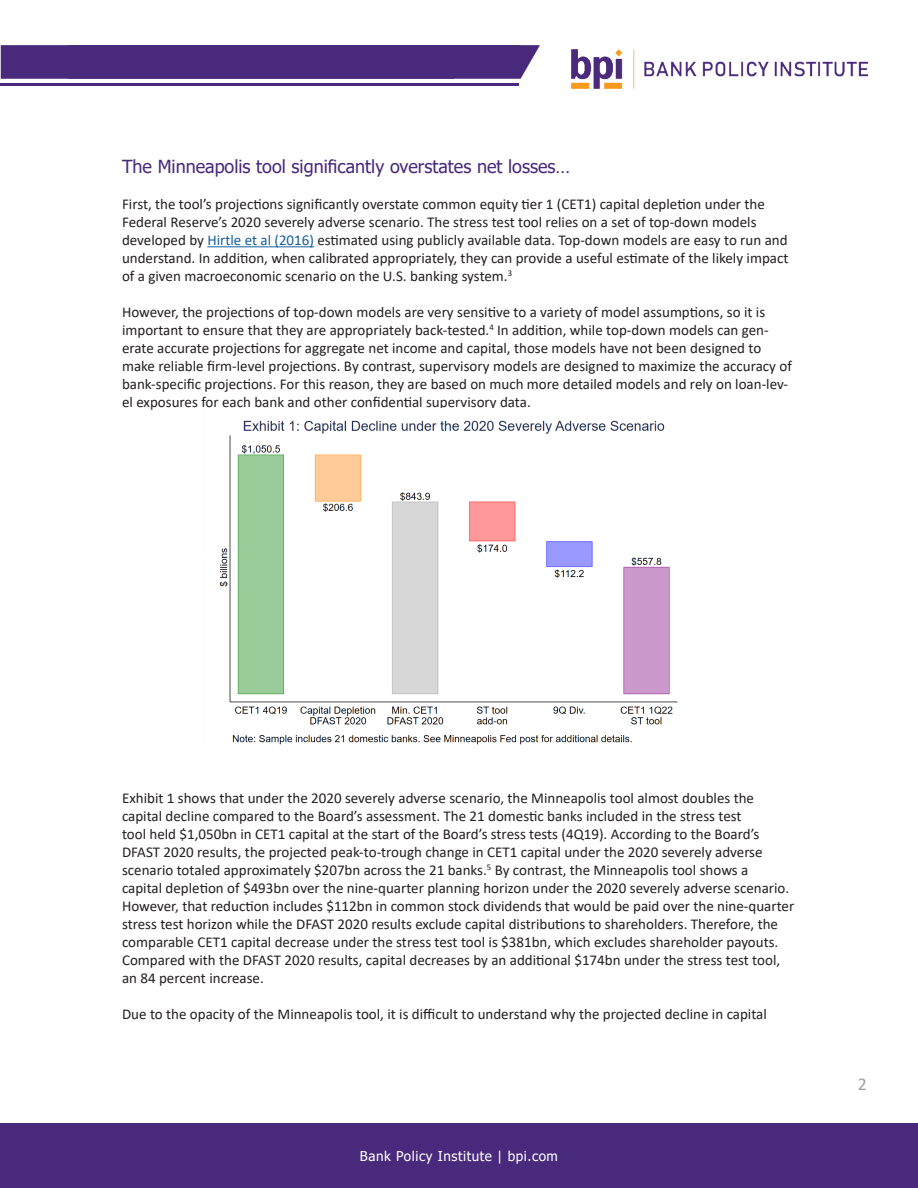
<style>
.page{position:relative;width:918px;height:1188px;background:#fff}
.page>*{position:absolute;margin:0;border:0;box-sizing:border-box;transform-origin:0 0}
.t1{font:18px "Tahoma";color:#49297b}
.t2{font:18px "Calibri";color:#9d9fa2}
.t3{font:15px/18px "Calibri";color:#231f20}
.t4{font:13.5px "Tahoma";letter-spacing:.04em;color:#fff}
.s1{color:#175d9e}
</style>
<div class="page">
<div style="left:0;top:1123px;width:918px;height:65px;background:#49297b"></div>
<hr style="left:207px;top:246px;width:107px;height:1px;background:#175d9e">
<img style="left:571px;top:49px;width:297px;height:40px">
<div style="left:1px;top:45px;width:539px;height:34px;background:#49297b"></div>
<hr style="left:0;top:84px;width:518px;height:2px;background:#49297b">
<img style="left:219px;top:420px;width:459px;height:325px">
<p class="t1" style="left:122px;top:155px;width:450px">The Minneapolis tool significantly overstates net losses…</p>
<p class="t3" style="left:122px;top:195px;width:668px">First, the tool’s projections significantly overstate common equity tier 1 (CET1) capital depletion under the Federal Reserve’s 2020 severely adverse scenario. The stress test tool relies on a set of top-down models developed by <span class="s1">Hirtle et al (2016)</span> estimated using publicly available data. Top-down models are easy to run and understand. In addition, when calibrated appropriately, they can provide a useful estimate of the likely impact of a given macroeconomic scenario on the U.S. banking system.<sup>3</sup></p>
<p class="t3" style="left:122px;top:303px;width:671px">However, the projections of top-down models are very sensitive to a variety of model assumptions, so it is important to ensure that they are appropriately back-tested.<sup>4</sup> In addition, while top-down models can gen&shy;erate accurate projections for aggregate net income and capital, those models have not been designed to make reliable firm-level projections. By contrast, supervisory models are designed to maximize the accuracy of bank-specific projections. For this reason, they are based on much more detailed models and rely on loan-lev&shy;el exposures for each bank and other confidential supervisory data.</p>
<p class="t3" style="left:122px;top:789px;width:674px">Exhibit 1 shows that under the 2020 severely adverse scenario, the Minneapolis tool almost doubles the capital decline compared to the Board’s assessment. The 21 domestic banks included in the stress test<br>tool held $1,050bn in CET1 capital at the start of the Board’s stress tests (4Q19). According to the Board’s DFAST 2020 results, the projected peak-to-trough change in CET1 capital under the 2020 severely adverse scenario totaled approximately $207bn across the 21 banks.<sup>5</sup> By contrast, the Minneapolis tool shows a<br>capital depletion of $493bn over the nine-quarter planning horizon under the 2020 severely adverse scenario.<br>However, that reduction includes $112bn in common stock dividends that would be paid over the nine-quarter stress test horizon while the DFAST 2020 results exclude capital distributions to shareholders. Therefore, the comparable CET1 capital decrease under the stress test tool is $381bn, which excludes shareholder payouts.<br>Compared with the DFAST 2020 results, capital decreases by an additional $174bn under the stress test tool, an 84 percent increase.</p>
<p class="t3" style="left:122px;top:1005px;width:646px">Due to the opacity of the Minneapolis tool, it is difficult to understand why the projected decline in capital</p>
<p class="t4" style="left:360px;top:1147px;width:199px">Bank Policy Institute | bpi.com</p>
<p class="t2" style="left:858px;top:1071px;width:11px">2</p>
</div>
